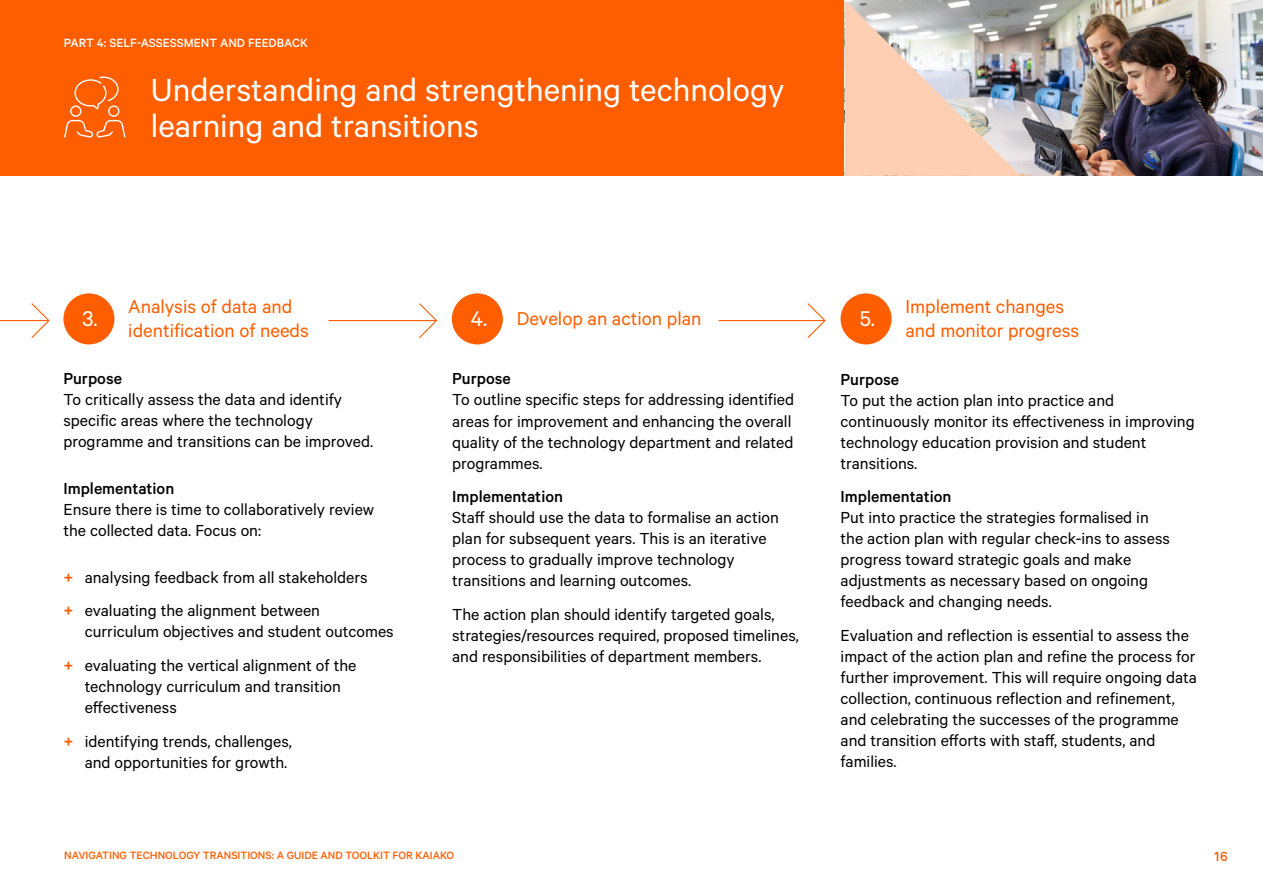
<style>
.page{position:relative;width:1263px;height:893px;background:#fff}
.page>*{position:absolute;margin:0;border:0;box-sizing:border-box;transform-origin:0 0}
.t1{font:36px/36px "Calibre";color:#fff}
.t2{font:24px "Calibre";color:#fff}
.t3{font:21px/24px "Calibre";color:#ff5e00}
.t4{font:18px/21px "Calibre";color:#000}
.t5{font:500 18px "Calibre";color:#000}
.t6{font:500 15px "Calibre";color:#ff5e00}
.t7{font:500 13.5px "Calibre";color:#fff}
.t8{font:500 12px "Calibre";color:#ff5e00}
.s1{font-weight:600;color:#ff5e00}
</style>
<div class="page">
<div style="left:0;top:0;width:1263px;height:176px;background:#ff5e00"></div>
<img style="left:1020px;top:0;width:243px;height:176px">
<svg style="left:845px;top:0;width:175px;height:176px;background:#dfc7b9"></svg>
<svg style="left:64px;top:77px;width:61px;height:61px"></svg>
<div style="left:63px;top:293px;width:51px;height:51px;background:#ff5e00;border-radius:50%"></div>
<div style="left:452px;top:293px;width:51px;height:51px;background:#ff5e00;border-radius:50%"></div>
<div style="left:840px;top:293px;width:51px;height:51px;background:#ff5e00;border-radius:50%"></div>
<hr style="left:0;top:320px;width:49px;height:1px;background:#ff5e00">
<svg style="left:30px;top:303px;width:20px;height:35px"></svg>
<hr style="left:328px;top:320px;width:108px;height:1px;background:#ff5e00">
<svg style="left:418px;top:303px;width:20px;height:35px"></svg>
<hr style="left:719px;top:320px;width:105px;height:1px;background:#ff5e00">
<svg style="left:806px;top:303px;width:20px;height:35px"></svg>
<p class="t7" style="left:64px;top:35px;width:246px">PART 4: SELF-ASSESSMENT AND FEEDBACK</p>
<h1 class="t1" style="left:151px;top:71px;width:635px">Understanding and strengthening technology learning and transitions</h1>
<p class="t3" style="left:128px;top:294px;width:182px">Analysis of data and identification of needs</p>
<p class="t3" style="left:517px;top:306px;width:186px">Develop an action plan</p>
<p class="t3" style="left:905px;top:294px;width:175px">Implement changes and monitor progress</p>
<h2 class="t2" style="left:83px;top:305px;width:16px">3.</h2>
<h2 class="t2" style="left:471px;top:305px;width:18px">4.</h2>
<h2 class="t2" style="left:860px;top:305px;width:17px">5.</h2>
<p class="t5" style="left:63px;top:368px;width:60px">Purpose</p>
<p class="t4" style="left:63px;top:389px;width:311px">To critically assess the data and identify specific areas where the technology programme and transitions can be improved.</p>
<p class="t5" style="left:63px;top:478px;width:112px">Implementation</p>
<p class="t4" style="left:63px;top:498px;width:312px">Ensure there is time to collaboratively review the collected data. Focus on:</p>
<p class="t4" style="left:63px;top:559px;width:306px;line-height:33.8px"><span class="s1">+</span> analysing feedback from all stakeholders <span class="s1">+</span> evaluating the alignment between</p>
<p class="t4" style="left:63px;top:614px;width:332px;line-height:33.8px;text-indent:21px">curriculum objectives and student outcomes <span class="s1">+</span> evaluating the vertical alignment of the</p>
<p class="t4" style="left:85px;top:675px;width:258px">technology curriculum and transition effectiveness</p>
<p class="t4" style="left:63px;top:730px;width:230px;text-align:right"><span class="s1">+</span> identifying trends, challenges, and opportunities for growth.</p>
<p class="t5" style="left:452px;top:368px;width:60px">Purpose</p>
<p class="t4" style="left:452px;top:389px;width:343px">To outline specific steps for addressing identified areas for improvement and enhancing the overall quality of the technology department and related programmes.</p>
<p class="t5" style="left:452px;top:486px;width:112px">Implementation</p>
<p class="t4" style="left:452px;top:506px;width:328px">Staff should use the data to formalise an action plan for subsequent years. This is an iterative process to gradually improve technology transitions and learning outcomes.</p>
<p class="t4" style="left:452px;top:603px;width:348px">The action plan should identify targeted goals, strategies/resources required, proposed timelines, and responsibilities of department members.</p>
<p class="t5" style="left:840px;top:368px;width:60px">Purpose</p>
<p class="t4" style="left:840px;top:389px;width:356px">To put the action plan into practice and continuously monitor its effectiveness in improving technology education provision and student transitions.</p>
<p class="t5" style="left:840px;top:486px;width:112px">Implementation</p>
<p class="t4" style="left:840px;top:507px;width:331px">Put into practice the strategies formalised in the action plan with regular check-ins to assess progress toward strategic goals and make adjustments as necessary based on ongoing feedback and changing needs.</p>
<p class="t4" style="left:840px;top:624px;width:358px">Evaluation and reflection is essential to assess the impact of the action plan and refine the process for further improvement. This will require ongoing data collection, continuous reflection and refinement, and celebrating the successes of the programme and transition efforts with staff, students, and families.</p>
<p class="t8" style="left:64px;top:849px;width:392px">NAVIGATING TECHNOLOGY TRANSITIONS: A GUIDE AND TOOLKIT FOR KAIAKO</p>
<p class="t6" style="left:1214px;top:848px;width:15px">16</p>
</div>
